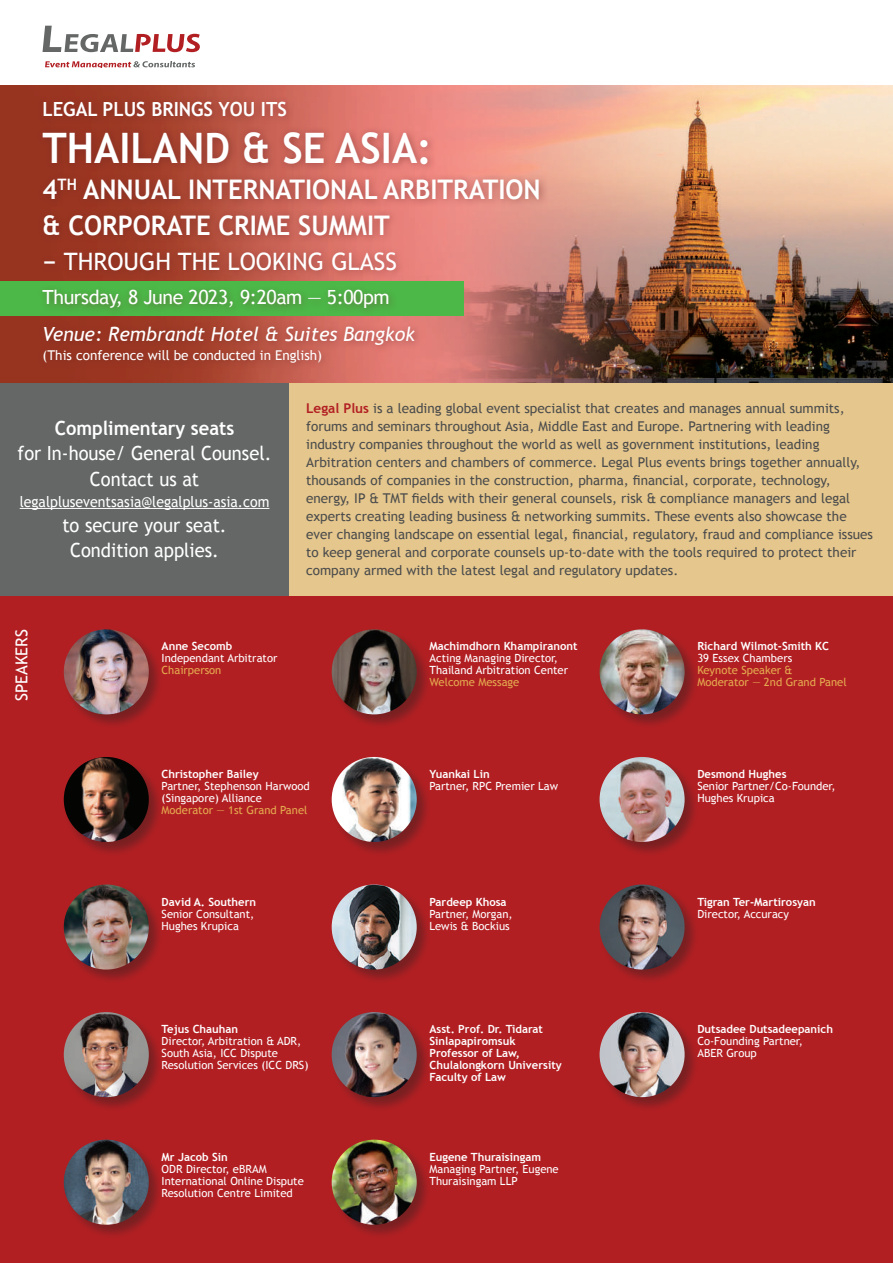
<style>
.page{position:relative;width:893px;height:1263px;background:#fff}
.page>*{position:absolute;margin:0;border:0;box-sizing:border-box;transform-origin:0 0}
.t1{font:700 42px "Trebuchet MS";color:#fff;scale:.95 1}
.t2{font:700 27px/36px "Trebuchet MS";color:#fff;scale:.95 1}
.t3{font:24px "Trebuchet MS";color:#fff}
.t4{font:19.5px/25.2px "Trebuchet MS";color:#fff;text-align:center;scale:.94 1}
.t5{font:italic 19.5px "Trebuchet MS";color:#fff}
.t6{font:19.5px "Trebuchet MS";letter-spacing:-.02em;color:#fff}
.t7{font:700 19.5px "Trebuchet MS";color:#fff;scale:.95 1}
.t8{font:700 19.5px "Trebuchet MS";color:#fff;scale:.94 1}
.t9{font:16.5px "Trebuchet MS";color:#fff}
.t10{font:15px "Trebuchet MS";color:#fff;scale:.94 1}
.t11{font:13.5px/18px "Trebuchet MS";color:#4b4c4d}
.t12{font:13.5px "Trebuchet MS";color:#fff}
.t13{font:11.25px/12px "Trebuchet MS";color:#fff}
.t14{font:700 11.25px/12px "Trebuchet MS";color:#fff}
.t15{font:11.25px/12px "Trebuchet MS";color:#e4aa4f}
.s1{font-weight:700}
.s2{font-weight:700;color:#b21f23}
</style>
<div class="page">
<svg style="left:45px;top:61px;width:150px;height:7px"></svg>
<svg style="left:43px;top:26px;width:157px;height:26px"></svg>
<div style="left:0;top:595px;width:893px;height:668px;background:#b21f23"></div>
<img style="left:0;top:85px;width:893px;height:298px">
<div style="left:0;top:282px;width:463px;height:34px;background:#4cb848"></div>
<div style="left:0;top:383px;width:289px;height:212px;background:#656767"></div>
<div style="left:289px;top:383px;width:604px;height:212px;background:#e5c68c"></div>
<hr style="left:20px;top:508px;width:249px;height:1px;background:#fff">
<div style="left:63px;top:628px;width:101px;height:102px;background:#231f20;opacity:.4"></div>
<img style="left:64px;top:629px;width:85px;height:85px;border-radius:43px">
<div style="left:330px;top:628px;width:102px;height:102px;background:#231f20;opacity:.4"></div>
<img style="left:332px;top:629px;width:85px;height:85px;border-radius:43px">
<div style="left:63px;top:756px;width:101px;height:101px;background:#231f20;opacity:.4"></div>
<img style="left:64px;top:757px;width:85px;height:85px;border-radius:43px">
<div style="left:598px;top:756px;width:102px;height:101px;background:#231f20;opacity:.4"></div>
<img style="left:600px;top:757px;width:85px;height:85px;border-radius:43px">
<div style="left:330px;top:756px;width:102px;height:101px;background:#231f20;opacity:.4"></div>
<img style="left:332px;top:757px;width:85px;height:85px;border-radius:43px">
<div style="left:598px;top:628px;width:102px;height:102px;background:#231f20;opacity:.4"></div>
<img style="left:600px;top:629px;width:85px;height:85px;border-radius:43px">
<div style="left:37px;top:96px;width:512px;height:276px;background:#6e2528;opacity:.49"></div>
<div style="left:63px;top:1011px;width:101px;height:101px;background:#231f20;opacity:.4"></div>
<img style="left:64px;top:1012px;width:85px;height:85px;border-radius:43px">
<div style="left:330px;top:1011px;width:102px;height:101px;background:#231f20;opacity:.4"></div>
<img style="left:332px;top:1012px;width:85px;height:85px;border-radius:43px">
<div style="left:598px;top:883px;width:102px;height:102px;background:#231f20;opacity:.4"></div>
<img style="left:600px;top:884px;width:85px;height:85px;border-radius:43px">
<div style="left:598px;top:1011px;width:102px;height:101px;background:#231f20;opacity:.4"></div>
<img style="left:600px;top:1012px;width:85px;height:85px;border-radius:43px">
<div style="left:330px;top:883px;width:102px;height:102px;background:#231f20;opacity:.4"></div>
<img style="left:332px;top:884px;width:85px;height:85px;border-radius:43px">
<div style="left:63px;top:883px;width:101px;height:102px;background:#231f20;opacity:.4"></div>
<img style="left:64px;top:884px;width:85px;height:85px;border-radius:43px">
<div style="left:63px;top:1138px;width:101px;height:102px;background:#231f20;opacity:.4"></div>
<img style="left:64px;top:1140px;width:85px;height:85px;border-radius:43px">
<div style="left:330px;top:1138px;width:102px;height:102px;background:#231f20;opacity:.4"></div>
<img style="left:332px;top:1140px;width:85px;height:85px;border-radius:43px">
<h3 class="t7" style="left:43px;top:97px;width:259px">LEGAL PLUS BRINGS YOU ITS</h3>
<h1 class="t1" style="left:43px;top:122px;width:411px">THAILAND &amp; SE ASIA:</h1>
<h2 class="t2" style="left:43px;top:171px;width:526px">4<sup>TH</sup> ANNUAL INTERNATIONAL ARBITRATION &amp; CORPORATE CRIME SUMMIT</h2>
<h3 class="t3" style="left:43px;top:248px;width:356px"><span class="s1">−</span> THROUGH THE LOOKING GLASS</h3>
<h3 class="t6" style="left:43px;top:286px;width:349px">Thursday, 8 June 2023, 9:20am — 5:00pm</h3>
<h3 class="t5" style="left:43px;top:322px;width:374px">Venue: Rembrandt Hotel &amp; Suites Bangkok</h3>
<p class="t12" style="left:43px;top:347px;width:281px">(This conference will be conducted in English)</p>
<h3 class="t8" style="left:55px;top:416px;width:192px">Complimentary seats</h3>
<h3 class="t4" style="left:18px;top:441px;width:272px">for In-house/ General Counsel.<br>Contact us at</h3>
<p class="t10" style="left:20px;top:492px;width:267px">legalpluseventsasia@legalplus-asia.com</p>
<h3 class="t4" style="left:62px;top:512px;width:176px">to secure your seat.<br>Condition applies.</h3>
<p class="t9" style="left:12px;top:701px;width:73px;rotate:-90deg">SPEAKERS</p>
<p class="t14" style="left:162px;top:640px;width:72px">Anne Secomb</p>
<p class="t13" style="left:162px;top:653px;width:117px">Independant Arbitrator</p>
<p class="t15" style="left:162px;top:665px;width:61px">Chairperson</p>
<p class="t11" style="left:306px;top:399px;width:568px"><span class="s2">Legal Plus</span> is a leading global event specialist that creates and manages annual summits, forums and seminars throughout Asia, Middle East and Europe. Partnering with leading industry companies throughout the world as well as government institutions, leading Arbitration centers and chambers of commerce. Legal Plus events brings together annually, thousands of companies in the construction, pharma, financial, corporate, technology, energy, IP &amp; TMT fields with their general counsels, risk &amp; compliance managers and legal experts creating leading business &amp; networking summits. These events also showcase the ever changing landscape on essential legal, financial, regulatory, fraud and compliance issues to keep general and corporate counsels up-to-date with the tools required to protect their company armed with the latest legal and regulatory updates.</p>
<p class="t14" style="left:429px;top:640px;width:149px">Machimdhorn Khampiranont</p>
<p class="t13" style="left:429px;top:653px;width:140px">Acting Managing Director,<br>Thailand Arbitration Center</p>
<p class="t15" style="left:429px;top:677px;width:91px">Welcome Message</p>
<p class="t14" style="left:697px;top:640px;width:133px">Richard Wilmot-Smith KC</p>
<p class="t13" style="left:697px;top:653px;width:96px">39 Essex Chambers</p>
<p class="t15" style="left:697px;top:665px;width:151px">Keynote Speaker &amp;<br>Moderator — 2nd Grand Panel</p>
<p class="t14" style="left:162px;top:768px;width:99px">Christopher Bailey</p>
<p class="t13" style="left:162px;top:780px;width:150px">Partner, Stephenson Harwood (Singapore) Alliance</p>
<p class="t15" style="left:162px;top:804px;width:147px">Moderator — 1st Grand Panel</p>
<p class="t14" style="left:162px;top:895px;width:96px">David A. Southern</p>
<p class="t13" style="left:162px;top:908px;width:94px">Senior Consultant,<br>Hughes Krupica</p>
<p class="t14" style="left:162px;top:1023px;width:78px">Tejus Chauhan</p>
<p class="t13" style="left:162px;top:1035px;width:148px">Director, Arbitration &amp; ADR,<br>South Asia, ICC Dispute<br>Resolution Services (ICC DRS)</p>
<p class="t14" style="left:162px;top:1151px;width:68px">Mr Jacob Sin</p>
<p class="t13" style="left:162px;top:1163px;width:144px">ODR Director, eBRAM<br>International Online Dispute<br>Resolution Centre Limited</p>
<p class="t14" style="left:429px;top:768px;width:62px">Yuankai Lin</p>
<p class="t13" style="left:429px;top:780px;width:130px">Partner, RPC Premier Law</p>
<p class="t14" style="left:429px;top:895px;width:79px">Pardeep Khosa</p>
<p class="t13" style="left:429px;top:908px;width:85px">Partner, Morgan,<br>Lewis &amp; Bockius</p>
<p class="t14" style="left:429px;top:1023px;width:134px">Asst. Prof. Dr. Tidarat<br>Sinlapapiromsuk<br>Professor of Law,<br>Chulalongkorn University<br>Faculty of Law</p>
<p class="t14" style="left:429px;top:1151px;width:113px">Eugene Thuraisingam</p>
<p class="t13" style="left:429px;top:1163px;width:131px">Managing Partner, Eugene<br>Thuraisingam LLP</p>
<p class="t14" style="left:697px;top:768px;width:91px">Desmond Hughes</p>
<p class="t13" style="left:697px;top:780px;width:140px">Senior Partner/Co-Founder,<br>Hughes Krupica</p>
<p class="t14" style="left:697px;top:895px;width:120px">Tigran Ter-Martirosyan</p>
<p class="t13" style="left:697px;top:908px;width:93px">Director, Accuracy</p>
<p class="t14" style="left:697px;top:1023px;width:137px">Dutsadee Dutsadeepanich</p>
<p class="t13" style="left:697px;top:1035px;width:107px">Co-Founding Partner,<br>ABER Group</p>
</div>
